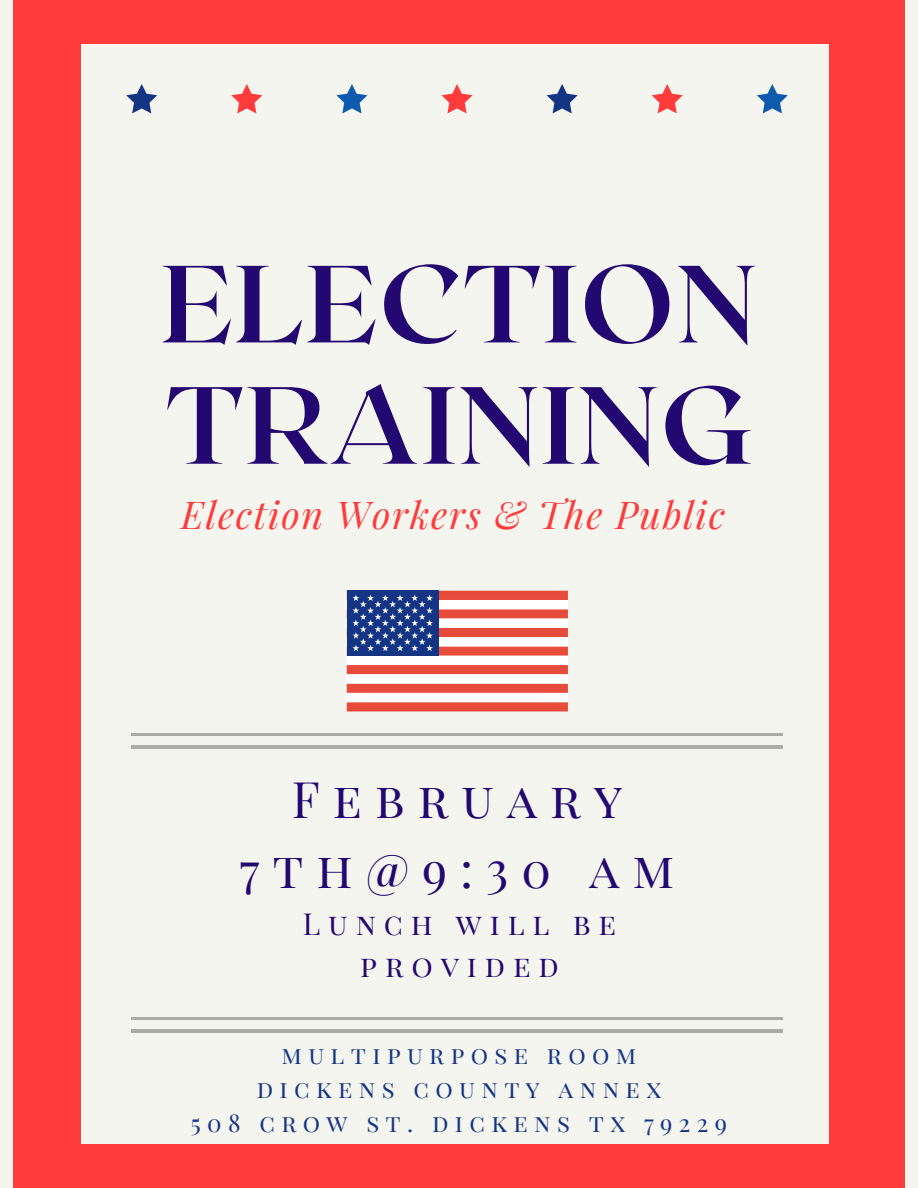
<style>
.page{position:relative;width:918px;height:1188px;background:#f5f5ef}
.page>*{position:absolute;margin:0;border:0;box-sizing:border-box;transform-origin:0 0}
.t1{font:700 109.35px/121.4px "Roxborough CF";letter-spacing:.02em;color:#230871}
.t2{font:49.2px/69.8px "Playfair Display SC";letter-spacing:.265em;color:#230871;text-align:center}
.t3{font:italic 37.65px "Playfair Display";letter-spacing:.045em;color:#ff3b3b}
.t4{font:29.7px/41.7px "Playfair Display SC";letter-spacing:.265em;color:#230871;text-align:center}
.t5{font:24.15px "Playfair Display SC";letter-spacing:.265em;color:#143584}
</style>
<div class="page">
<div style="left:14px;top:0;width:67px;height:1180px;background:#ff3b3b"></div>
<div style="left:829px;top:4px;width:75px;height:1184px;background:#ff3b3b"></div>
<div style="left:14px;top:1144px;width:861px;height:44px;background:#ff3b3b"></div>
<div style="left:35px;top:0;width:869px;height:43px;background:#ff3b3b"></div>
<svg style="left:126px;top:84px;width:31px;height:29px"></svg>
<svg style="left:231px;top:84px;width:31px;height:29px"></svg>
<svg style="left:336px;top:84px;width:31px;height:29px"></svg>
<svg style="left:757px;top:84px;width:31px;height:29px"></svg>
<svg style="left:442px;top:84px;width:31px;height:29px"></svg>
<svg style="left:547px;top:84px;width:31px;height:29px"></svg>
<svg style="left:652px;top:84px;width:31px;height:29px"></svg>
<hr style="left:132px;top:1030px;width:651px;height:2px;background:#000">
<hr style="left:132px;top:733px;width:651px;height:3px;background:#000">
<hr style="left:132px;top:746px;width:651px;height:2px;background:#000">
<hr style="left:132px;top:1017px;width:651px;height:3px;background:#000">
<svg style="left:347px;top:591px;width:221px;height:120px"></svg>
<p class="t1" style="left:161px;top:238px;width:597px">ELECTION<br>TRAINING</p>
<p class="t3" style="left:181px;top:488px;width:545px">Election Workers &amp; The Public</p>
<p class="t2" style="left:240px;top:763px;width:436px">February<br>7th@9:30 am</p>
<p class="t4" style="left:303px;top:902px;width:315px">Lunch will be provided</p>
<p class="t5" style="left:281px;top:1038px;width:357px">multipurpose room</p>
<p class="t5" style="left:257px;top:1072px;width:406px">dickens county annex</p>
<p class="t5" style="left:191px;top:1106px;width:538px">508 crow st. dickens tx 79229</p>
</div>
